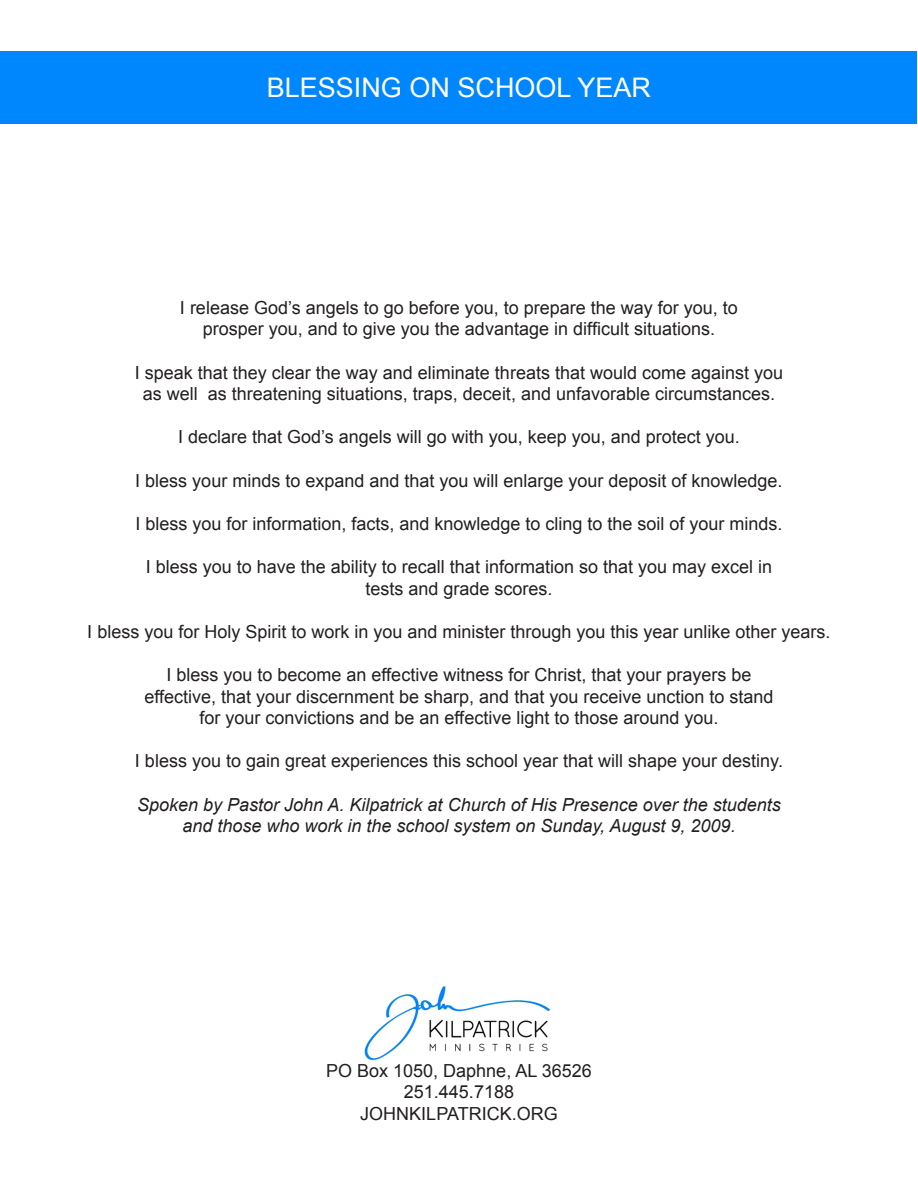
<style>
.page{position:relative;width:918px;height:1188px;background:#fff}
.page>*{position:absolute;margin:0;border:0;box-sizing:border-box;transform-origin:0 0}
.t1{font:27px "Arial";color:#fff}
.t2{font:18px "Arial";color:#231f20}
.t3{font:italic 18px "Arial";color:#231f20}
</style>
<div class="page">
<img style="left:364px;top:986px;width:187px;height:75px">
<div style="left:1px;top:51px;width:916px;height:73px;background:#0087fe"></div>
<p class="t1" style="left:267px;top:70px;width:386px">BLESSING ON SCHOOL YEAR</p>
<p class="t2" style="left:180px;top:296px;width:559px">I release God’s angels to go before you, to prepare the way for you, to</p>
<p class="t2" style="left:203px;top:317px;width:514px">prosper you, and to give you the advantage in difficult situations.</p>
<p class="t2" style="left:135px;top:361px;width:650px">I speak that they clear the way and eliminate threats that would come against you</p>
<p class="t2" style="left:143px;top:382px;width:634px">as well as threatening situations, traps, deceit, and unfavorable circumstances.</p>
<p class="t2" style="left:178px;top:425px;width:563px">I declare that God’s angels will go with you, keep you, and protect you.</p>
<p class="t2" style="left:135px;top:469px;width:649px">I bless your minds to expand and that you will enlarge your deposit of knowledge.</p>
<p class="t2" style="left:135px;top:512px;width:649px">I bless you for information, facts, and knowledge to cling to the soil of your minds.</p>
<p class="t2" style="left:146px;top:555px;width:628px">I bless you to have the ability to recall that information so that you may excel in</p>
<p class="t2" style="left:365px;top:577px;width:189px">tests and grade scores.</p>
<p class="t2" style="left:87px;top:620px;width:745px">I bless you for Holy Spirit to work in you and minister through you this year unlike other years.</p>
<p class="t2" style="left:167px;top:663px;width:586px">I bless you to become an effective witness for Christ, that your prayers be</p>
<p class="t2" style="left:144px;top:685px;width:631px">effective, that your discernment be sharp, and that you receive unction to stand</p>
<p class="t2" style="left:200px;top:706px;width:520px">for your convictions and be an effective light to those around you.</p>
<p class="t2" style="left:135px;top:749px;width:650px">I bless you to gain great experiences this school year that will shape your destiny.</p>
<p class="t3" style="left:137px;top:793px;width:645px">Spoken by Pastor John A. Kilpatrick at Church of His Presence over the students</p>
<p class="t3" style="left:182px;top:814px;width:555px">and those who work in the school system on Sunday, August 9, 2009.</p>
<p class="t2" style="left:326px;top:1059px;width:267px">PO Box 1050, Daphne, AL 36526</p>
<p class="t2" style="left:404px;top:1080px;width:112px">251.445.7188</p>
<p class="t2" style="left:360px;top:1102px;width:199px">JOHNKILPATRICK.ORG</p>
</div>
